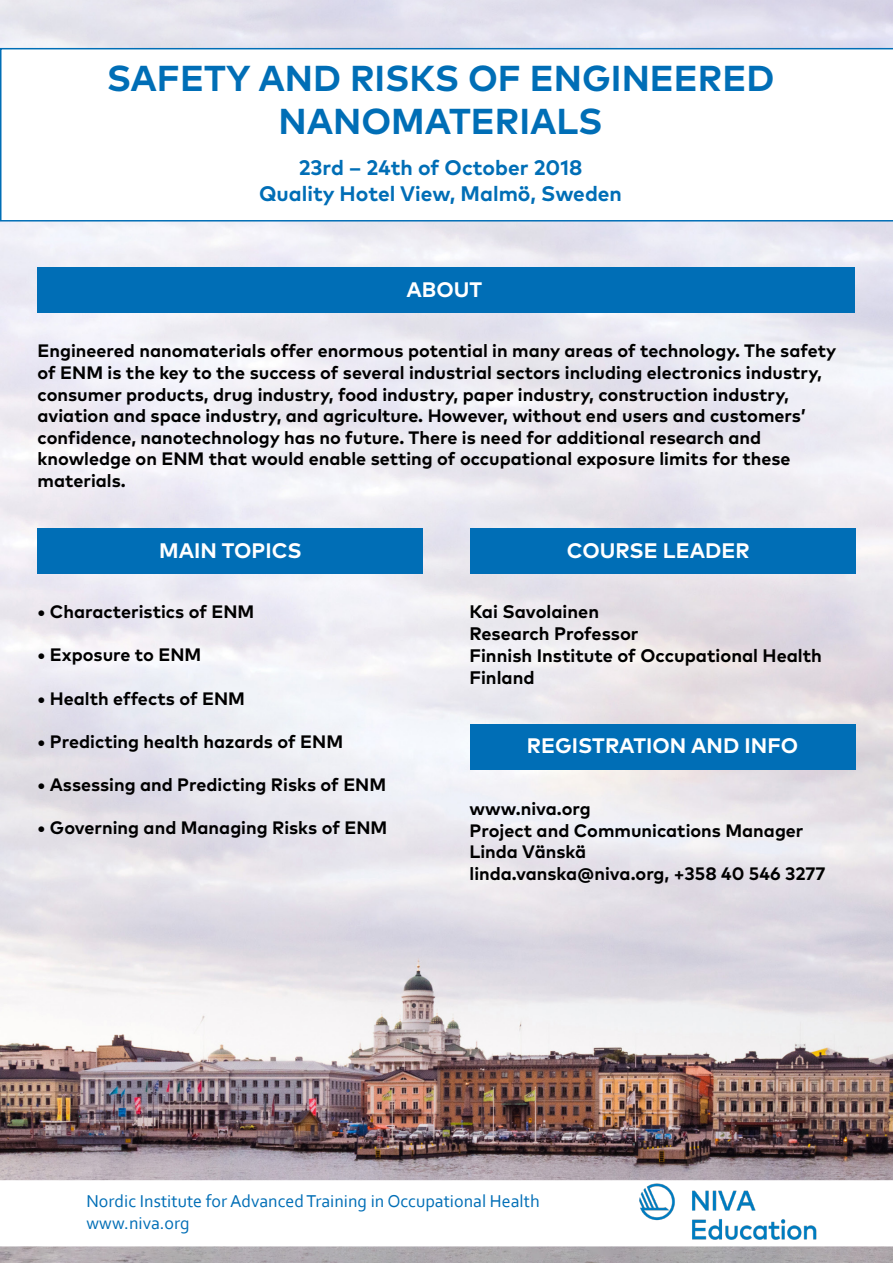
<style>
.page{position:relative;width:893px;height:1263px;background:#fff}
.page>*{position:absolute;margin:0;border:0;box-sizing:border-box;transform-origin:0 0}
.t1{font:700 36px/43.2px "Mark Pro";color:#006eb6;text-align:center}
.t2{font:700 21px "Mark Pro";color:#006eb6}
.t3{font:700 21px "Mark Pro";color:#fff}
.t4{font:700 18.15px "Mark Pro";color:#000}
.t5{font:700 18px/21.6px "Mark Pro";color:#000}
.t6{font:18px "Corbel";color:#006eb6}
</style>
<div class="page">
<img style="left:0;top:0;width:893px;height:1263px">
<div style="left:2px;top:1182px;width:889px;height:63px;background:#fff"></div>
<div style="left:0;top:1180px;width:893px;height:66px;border:3px solid #fff"></div>
<svg style="left:0;top:48px;width:893px;height:173px"></svg>
<img style="left:638px;top:1182px;width:192px;height:58px">
<div style="left:38px;top:528px;width:385px;height:45px;background:#006eb6"></div>
<div style="left:470px;top:528px;width:385px;height:45px;background:#006eb6"></div>
<div style="left:38px;top:267px;width:817px;height:45px;background:#006eb6"></div>
<div style="left:470px;top:724px;width:385px;height:46px;background:#006eb6"></div>
<p class="t1" style="left:107px;top:53px;width:669px">SAFETY AND RISKS OF ENGINEERED<br>NANOMATERIALS</p>
<p class="t2" style="left:299px;top:152px;width:285px">23rd – 24th of October 2018</p>
<p class="t2" style="left:259px;top:177px;width:364px">Quality Hotel View, Malmö, Sweden</p>
<p class="t3" style="left:406px;top:274px;width:77px">ABOUT</p>
<p class="t5" style="left:38px;top:339px;width:800px">Engineered nanomaterials offer enormous potential in many areas of technology. The safety of ENM is the key to the success of several industrial sectors including electronics industry, consumer products, drug industry, food industry, paper industry, construction industry,</p>
<p class="t5" style="left:38px;top:403px;width:770px">aviation and space industry, and agriculture. However, without end users and customers’</p>
<p class="t5" style="left:38px;top:425px;width:725px">confidence, nanotechnology has no future. There is need for additional research and</p>
<p class="t5" style="left:38px;top:447px;width:754px">knowledge on ENM that would enable setting of occupational exposure limits for these</p>
<p class="t5" style="left:38px;top:468px;width:90px">materials.</p>
<p class="t3" style="left:159px;top:534px;width:144px">MAIN TOPICS</p>
<p class="t5" style="left:38px;top:599px;width:218px">• Characteristics of ENM</p>
<p class="t5" style="left:38px;top:643px;width:165px">• Exposure to ENM</p>
<p class="t5" style="left:38px;top:686px;width:209px">• Health effects of ENM</p>
<p class="t5" style="left:38px;top:729px;width:307px">• Predicting health hazards of ENM</p>
<p class="t5" style="left:38px;top:772px;width:350px">• Assessing and Predicting Risks of ENM</p>
<p class="t5" style="left:38px;top:815px;width:351px">• Governing and Managing Risks of ENM</p>
<p class="t3" style="left:567px;top:534px;width:184px">COURSE LEADER</p>
<p class="t4" style="left:470px;top:598px;width:131px">Kai Savolainen</p>
<p class="t4" style="left:470px;top:620px;width:170px">Research Professor</p>
<p class="t4" style="left:470px;top:642px;width:354px">Finnish Institute of Occupational Health</p>
<p class="t4" style="left:470px;top:663px;width:67px">Finland</p>
<p class="t3" style="left:527px;top:730px;width:273px">REGISTRATION AND INFO</p>
<p class="t5" style="left:470px;top:796px;width:123px">www.niva.org</p>
<p class="t5" style="left:470px;top:818px;width:335px">Project and Communications Manager</p>
<p class="t5" style="left:470px;top:839px;width:118px">Linda Vänskä</p>
<p class="t5" style="left:470px;top:861px;width:357px">linda.vanska@niva.org, +358 40 546 3277</p>
<p class="t6" style="left:86px;top:1190px;width:455px">Nordic Institute for Advanced Training in Occupational Health</p>
<p class="t6" style="left:86px;top:1212px;width:105px">www.niva.org</p>
</div>
